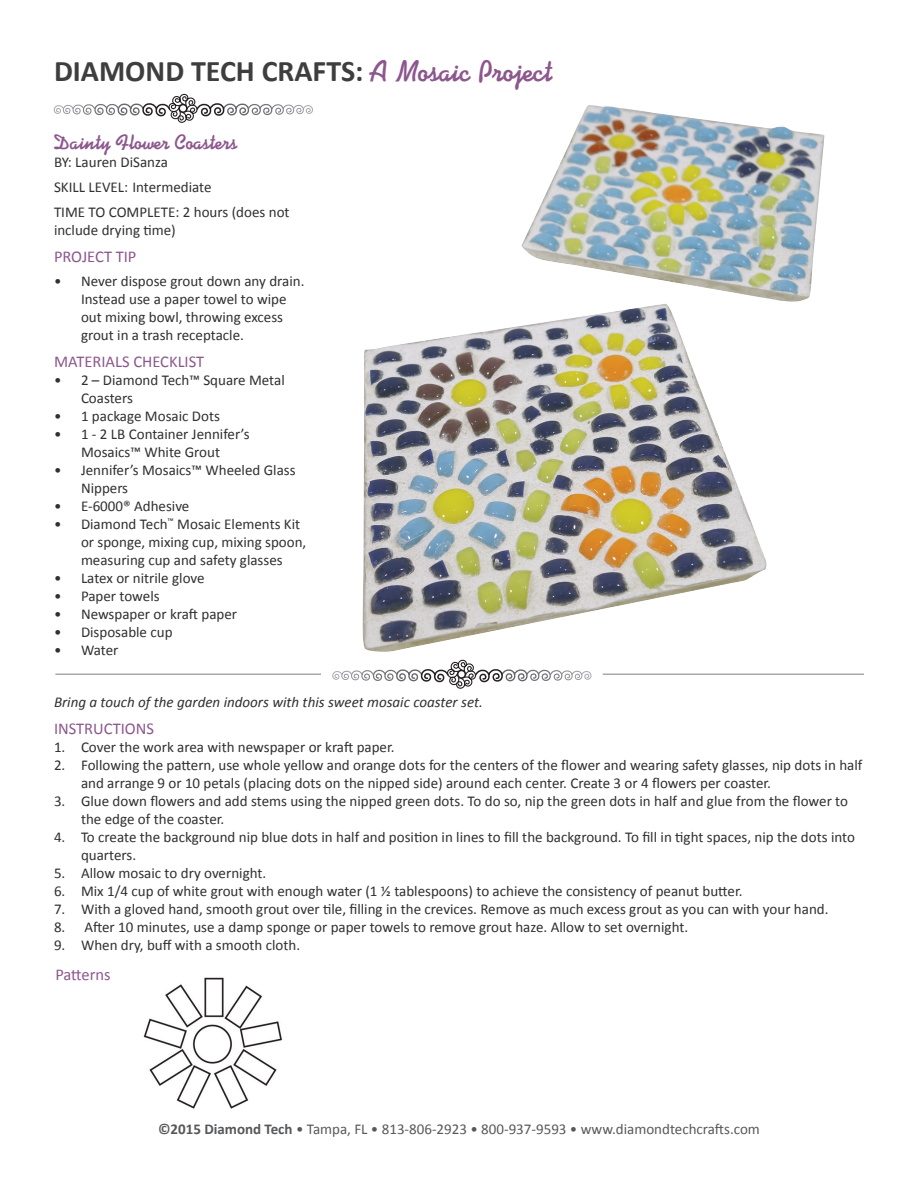
<style>
.page{position:relative;width:918px;height:1188px;background:#fff}
.page>*{position:absolute;margin:0;border:0;box-sizing:border-box;transform-origin:0 0}
.t1{font:700 30px "Calibri";color:#3e3e3f}
.t2{font:21px "Di Normal";color:#8c578d}
.t3{font:16.5px "Calibri";color:#8c578d}
.t4{font:15px/18px "Calibri";color:#312f30}
.t5{font:15px "Calibri";color:#57585a}
.t6{font:italic 15px "Calibri";color:#312f30}
.s1{font-family:"Di Normal";font-weight:400;color:#8c578d}
.s2{font-weight:700}
</style>
<div class="page">
<svg style="left:54px;top:93px;width:259px;height:30px"></svg>
<svg style="left:332px;top:659px;width:260px;height:30px"></svg>
<hr style="left:55px;top:673px;width:266px;height:2px;background:#a8a9ad">
<hr style="left:603px;top:673px;width:261px;height:2px;background:#a8a9ad">
<img style="left:362px;top:105px;width:463px;height:547px">
<img style="left:143px;top:977px;width:139px;height:132px">
<h1 class="t1" style="left:54px;top:52px;width:501px">DIAMOND TECH CRAFTS: <span class="s1">A Mosaic Project</span></h1>
<h2 class="t2" style="left:54px;top:130px;width:186px">Dainty Flower Coasters</h2>
<p class="t4" style="left:54px;top:150px;width:237px;line-height:24.8px">BY: Lauren DiSanza<br>SKILL LEVEL: Intermediate<br>TIME TO COMPLETE: 2 hours (does not</p>
<p class="t4" style="left:54px;top:221px;width:123px">include drying time)</p>
<p class="t3" style="left:54px;top:246px;width:84px">PROJECT TIP</p>
<p class="t4" style="left:81px;top:272px;width:225px;text-indent:-27px">• Never dispose grout down any drain.<br>Instead use a paper towel to wipe out mixing bowl, throwing excess grout in a trash receptacle.</p>
<p class="t3" style="left:54px;top:351px;width:152px">MATERIALS CHECKLIST</p>
<p class="t4" style="left:81px;top:371px;width:205px;text-indent:-27px">• 2 – Diamond Tech™ Square Metal<br>Coasters</p>
<p class="t4" style="left:54px;top:407px;width:167px">• 1 package Mosaic Dots</p>
<p class="t4" style="left:54px;top:425px;width:197px;text-align:center">• 1 - 2 LB Container Jennifer’s<br>Mosaics™ White Grout</p>
<p class="t4" style="left:81px;top:461px;width:216px;text-indent:-27px">• Jennifer’s Mosaics™ Wheeled Glass<br>Nippers</p>
<p class="t4" style="left:54px;top:497px;width:137px">• E-6000® Adhesive</p>
<p class="t4" style="left:81px;top:515px;width:227px;text-indent:-27px">• Diamond Tech<sup>™</sup> Mosaic Elements Kit or sponge, mixing cup, mixing spoon, measuring cup and safety glasses</p>
<p class="t4" style="left:54px;top:569px;width:152px">• Latex or nitrile glove</p>
<p class="t4" style="left:54px;top:587px;width:107px">• Paper towels</p>
<p class="t4" style="left:54px;top:605px;width:185px">• Newspaper or kraft paper</p>
<p class="t4" style="left:54px;top:623px;width:120px">• Disposable cup</p>
<p class="t4" style="left:54px;top:641px;width:66px">• Water</p>
<p class="t6" style="left:54px;top:692px;width:430px">Bring a touch of the garden indoors with this sweet mosaic coaster set.</p>
<p class="t3" style="left:54px;top:718px;width:102px">INSTRUCTIONS</p>
<p class="t4" style="left:54px;top:738px;width:342px">1. Cover the work area with newspaper or kraft paper.</p>
<p class="t4" style="left:81px;top:756px;width:783px;text-indent:-27px">2. Following the pattern, use whole yellow and orange dots for the centers of the flower and wearing safety glasses, nip dots in half and arrange 9 or 10 petals (placing dots on the nipped side) around each center. Create 3 or 4 flowers per coaster.</p>
<p class="t4" style="left:81px;top:792px;width:769px;text-indent:-27px">3. Glue down flowers and add stems using the nipped green dots. To do so, nip the green dots in half and glue from the flower to the edge of the coaster.</p>
<p class="t4" style="left:81px;top:828px;width:776px;text-indent:-27px">4. To create the background nip blue dots in half and position in lines to fill the background. To fill in tight spaces, nip the dots into quarters.</p>
<p class="t4" style="left:54px;top:864px;width:214px">5. Allow mosaic to dry overnight.</p>
<p class="t4" style="left:54px;top:882px;width:690px">6. Mix 1/4 cup of white grout with enough water (1 ½ tablespoons) to achieve the consistency of peanut butter.</p>
<p class="t4" style="left:54px;top:900px;width:776px">7. With a gloved hand, smooth grout over tile, filling in the crevices. Remove as much excess grout as you can with your hand.</p>
<p class="t4" style="left:54px;top:918px;width:636px">8. After 10 minutes, use a damp sponge or paper towels to remove grout haze. Allow to set overnight.</p>
<p class="t4" style="left:54px;top:936px;width:248px">9. When dry, buff with a smooth cloth.</p>
<p class="t3" style="left:55px;top:964px;width:57px">Patterns</p>
<p class="t5" style="left:158px;top:1120px;width:603px"><span class="s2">©2015 Diamond Tech</span> • Tampa, FL • 813-806-2923 • 800-937-9593 • www.diamondtechcrafts.com</p>
</div>
